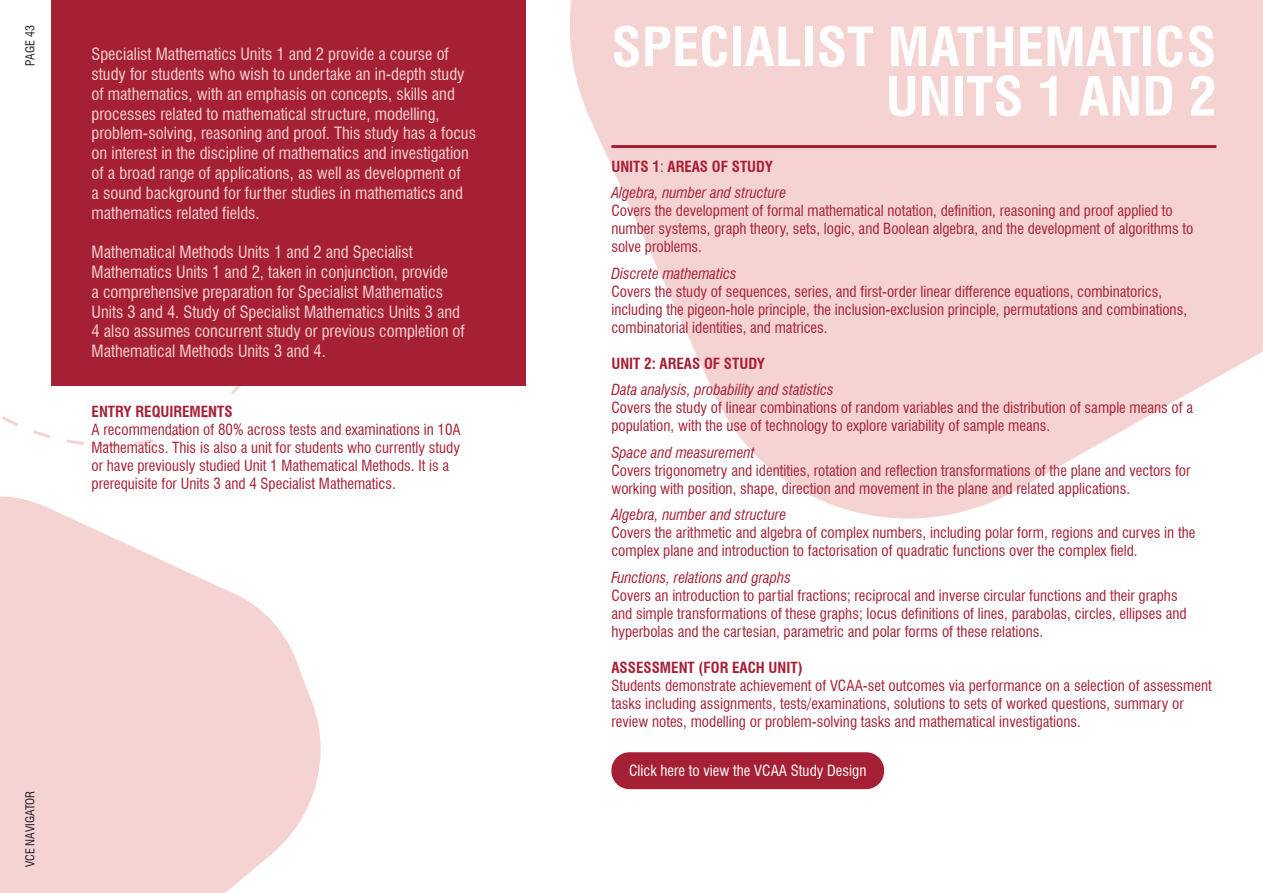
<style>
.page{position:relative;width:1263px;height:893px;background:#fff}
.page>*{position:absolute;margin:0;border:0;box-sizing:border-box;transform-origin:0 0}
.t1{font:700 condensed 52.5px "Swiss 721 BT";color:#fff;scale:1.06 1}
.Body{font:condensed 16.5px/19.8px "Swiss 721 BT";color:#f5d3d3}
.Body-2{font:condensed 15px/18px "Swiss 721 BT";color:#a62035}
.Body-3{font:700 condensed 15px "Swiss 721 BT";color:#a62035}
.Body-4{font:condensed 15px "Swiss 721 BT";color:#fff}
.t2{font:condensed 12px "Swiss 721 BT";color:#231f20}
.s1{font-weight:400}
.s2{font-style:italic}
</style>
<div class="page">
<svg style="left:0;top:496px;width:321px;height:397px;fill:#f5d3d3"></svg>
<svg style="left:2px;top:386px;width:239px;height:61px"></svg>
<svg style="left:570px;top:0;width:693px;height:519px;fill:#f5d3d3"></svg>
<hr style="left:611px;top:145px;width:605px;height:3px;background:#a62035">
<div style="left:51px;top:0;width:474px;height:386px;background:#a62035"></div>
<div style="left:611px;top:752px;width:273px;height:37px;background:#a62035;border-radius:18px"></div>
<p class="t2" style="left:23px;top:66px;width:42px;rotate:-90deg">PAGE 43</p>
<p class="Body" style="left:92px;top:44px;width:386px">Specialist Mathematics Units 1 and 2 provide a course of study for students who wish to undertake an in-depth study of mathematics, with an emphasis on concepts, skills and processes related to mathematical structure, modelling, problem-solving, reasoning and proof. This study has a focus on interest in the discipline of mathematics and investigation of a broad range of applications, as well as development of<br>a sound background for further studies in mathematics and mathematics related fields.</p>
<p class="Body" style="left:92px;top:242px;width:375px">Mathematical Methods Units 1 and 2 and Specialist Mathematics Units 1 and 2, taken in conjunction, provide<br>a comprehensive preparation for Specialist Mathematics Units 3 and 4. Study of Specialist Mathematics Units 3 and 4 also assumes concurrent study or previous completion of Mathematical Methods Units 3 and 4.</p>
<p class="Body-3" style="left:92px;top:403px;width:143px">ENTRY REQUIREMENTS</p>
<p class="Body-2" style="left:92px;top:421px;width:371px">A recommendation of 80% across tests and examinations in 10A Mathematics. This is also a unit for students who currently study or have previously studied Unit 1 Mathematical Methods. It is a prerequisite for Units 3 and 4 Specialist Mathematics.</p>
<p class="t2" style="left:23px;top:867px;width:78px;rotate:-90deg">VCE NAVIGATOR</p>
<p class="t1" style="left:611px;top:15px;width:572px">SPECIALIST MATHEMATICS</p>
<p class="t1" style="left:885px;top:65px;width:314px">UNITS 1 AND 2</p>
<p class="Body-3" style="left:611px;top:157px;width:163px">UNITS 1<span class="s1">:</span> AREAS OF STUDY</p>
<p class="Body-2" style="left:611px;top:184px;width:584px"><span class="s2">Algebra, number and structure<br></span>Covers the development of formal mathematical notation, definition, reasoning and proof applied to number systems, graph theory, sets, logic, and Boolean algebra, and the development of algorithms to solve problems.</p>
<p class="Body-2" style="left:611px;top:264px;width:577px"><span class="s2">Discrete mathematics<br></span>Covers the study of sequences, series, and first-order linear difference equations, combinatorics, including the pigeon-hole principle, the inclusion-exclusion principle, permutations and combinations, combinatorial identities, and matrices.</p>
<p class="Body-3" style="left:611px;top:354px;width:155px">UNIT 2: AREAS OF STUDY</p>
<p class="Body-2" style="left:611px;top:381px;width:583px"><span class="s2">Data analysis, probability and statistics<br></span>Covers the study of linear combinations of random variables and the distribution of sample means of a population, with the use of technology to explore variability of sample means.</p>
<p class="Body-2" style="left:611px;top:443px;width:581px"><span class="s2">Space and measurement<br></span>Covers trigonometry and identities, rotation and reflection transformations of the plane and vectors for working with position, shape, direction and movement in the plane and related applications.</p>
<p class="Body-2" style="left:611px;top:506px;width:585px"><span class="s2">Algebra, number and structure<br></span>Covers the arithmetic and algebra of complex numbers, including polar form, regions and curves in the complex plane and introduction to factorisation of quadratic functions over the complex field.</p>
<p class="Body-2" style="left:611px;top:568px;width:577px"><span class="s2">Functions, relations and graphs<br></span>Covers an introduction to partial fractions; reciprocal and inverse circular functions and their graphs and simple transformations of these graphs; locus definitions of lines, parabolas, circles, ellipses and hyperbolas and the cartesian, parametric and polar forms of these relations.</p>
<p class="Body-3" style="left:611px;top:658px;width:193px">ASSESSMENT (FOR EACH UNIT)</p>
<p class="Body-2" style="left:611px;top:676px;width:602px">Students demonstrate achievement of VCAA-set outcomes via performance on a selection of assessment tasks including assignments, tests/examinations, solutions to sets of worked questions, summary or review notes, modelling or problem-solving tasks and mathematical investigations.</p>
<p class="Body-4" style="left:629px;top:762px;width:239px">Click here to view the VCAA Study Design</p>
</div>
